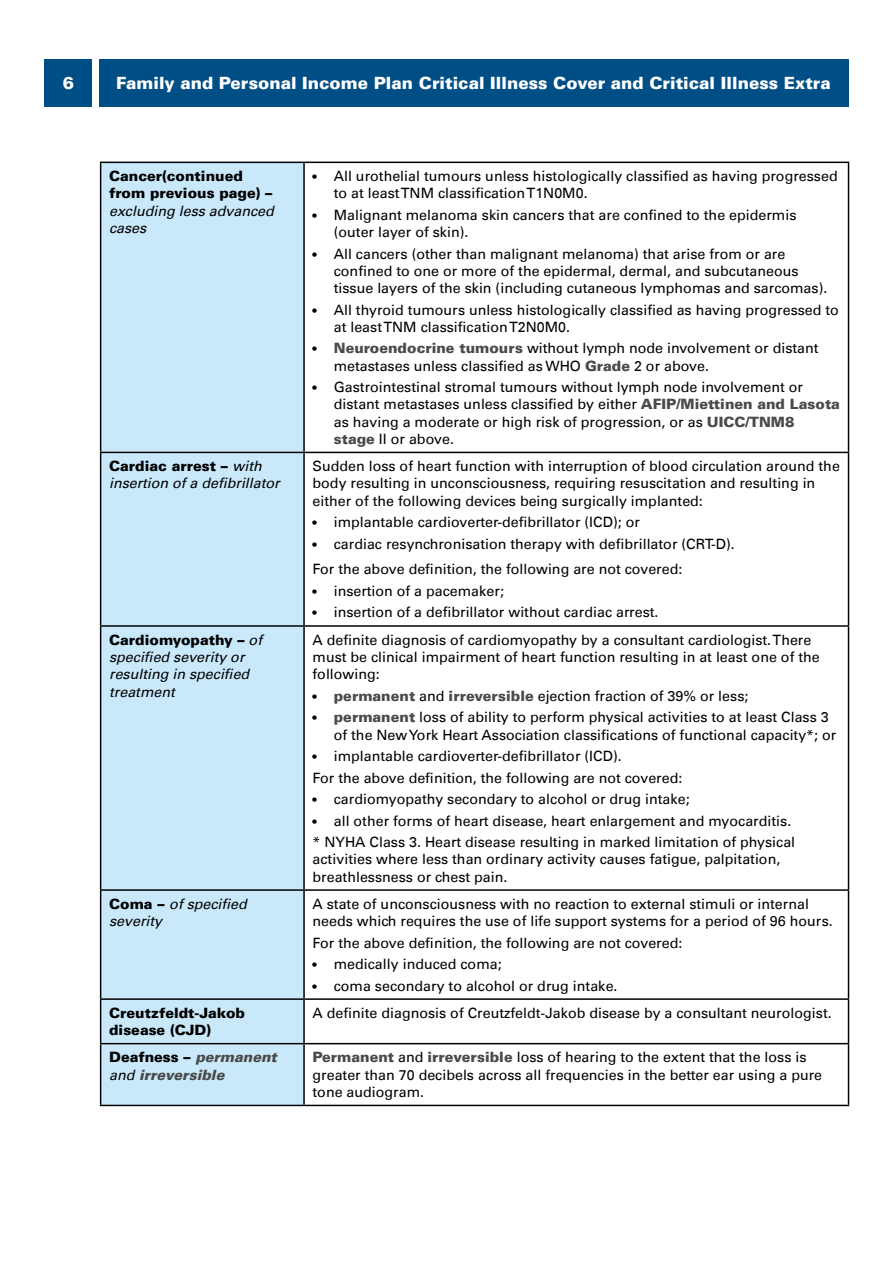
<style>
.page{position:relative;width:893px;height:1263px;background:#fff}
.page>*{position:absolute;margin:0;border:0;box-sizing:border-box;transform-origin:0 0}
.t1{font:900 16.95px "Univers LT";color:#fff}
.Body_text_P{font:14.25px/17.2px "Univers LT";color:#000}
.Body_text_P-2{font:italic 14.25px/17.2px "Univers LT";color:#000}
.Body_text_P-3{font:900 14.25px/17.2px "Univers LT";color:#000}
.Body_text_P-4{font:italic 900 14.25px/17.2px "Univers LT";color:#4a4a49}
.s1{font-weight:400;font-style:italic}
.s2{font-size:12px}
.s3{font-weight:900;color:#4a4a49}
.s4{font-weight:900;font-style:normal}
.s5{font-style:normal;color:#000}
.s6{font-weight:400;color:#000}
</style>
<div class="page">
<div style="left:99px;top:60px;width:749px;height:47px;background:#004e86"></div>
<div style="left:45px;top:60px;width:47px;height:47px;background:#004e86"></div>
<div style="left:101px;top:163px;width:202px;height:942px;background:#c9e9fb"></div>
<hr style="left:100px;top:162px;width:204px;height:1px;background:#000">
<hr style="left:100px;top:163px;width:1px;height:289px;background:#000">
<hr style="left:304px;top:162px;width:545px;height:1px;background:#000">
<hr style="left:303px;top:163px;width:2px;height:289px;background:#000">
<hr style="left:848px;top:163px;width:1px;height:289px;background:#000">
<hr style="left:100px;top:452px;width:204px;height:1px;background:#000">
<hr style="left:100px;top:453px;width:1px;height:172px;background:#000">
<hr style="left:304px;top:452px;width:545px;height:1px;background:#000">
<hr style="left:303px;top:453px;width:2px;height:172px;background:#000">
<hr style="left:848px;top:453px;width:1px;height:172px;background:#000">
<hr style="left:100px;top:625px;width:204px;height:2px;background:#000">
<hr style="left:100px;top:627px;width:1px;height:262px;background:#000">
<hr style="left:304px;top:625px;width:545px;height:2px;background:#000">
<hr style="left:303px;top:627px;width:2px;height:262px;background:#000">
<hr style="left:848px;top:627px;width:1px;height:262px;background:#000">
<hr style="left:100px;top:889px;width:204px;height:2px;background:#000">
<hr style="left:100px;top:891px;width:1px;height:107px;background:#000">
<hr style="left:304px;top:889px;width:545px;height:2px;background:#000">
<hr style="left:303px;top:891px;width:2px;height:107px;background:#000">
<hr style="left:848px;top:891px;width:1px;height:107px;background:#000">
<hr style="left:100px;top:998px;width:204px;height:2px;background:#000">
<hr style="left:100px;top:1000px;width:1px;height:43px;background:#000">
<hr style="left:304px;top:998px;width:545px;height:2px;background:#000">
<hr style="left:303px;top:1000px;width:2px;height:43px;background:#000">
<hr style="left:848px;top:1000px;width:1px;height:43px;background:#000">
<hr style="left:100px;top:1043px;width:204px;height:1px;background:#000">
<hr style="left:100px;top:1044px;width:1px;height:61px;background:#000">
<hr style="left:304px;top:1043px;width:545px;height:1px;background:#000">
<hr style="left:303px;top:1044px;width:2px;height:61px;background:#000">
<hr style="left:848px;top:1044px;width:1px;height:61px;background:#000">
<hr style="left:100px;top:1105px;width:204px;height:1px;background:#000">
<hr style="left:304px;top:1105px;width:545px;height:1px;background:#000">
<p class="t1" style="left:63px;top:73px;width:13px">6</p>
<p class="t1" style="left:116px;top:73px;width:716px">Family and Personal Income Plan Critical Illness Cover and Critical Illness Extra</p>
<p class="Body_text_P-3" style="left:109px;top:167px;width:166px">Cancer(continued from previous page) – <span class="s1">excluding less advanced cases</span></p>
<p class="Body_text_P" style="left:334px;top:168px;width:505px;text-indent:-21px"><span class="s2">•</span> All urothelial tumours unless histologically classified as having progressed to at least TNM classification T1N0M0.</p>
<p class="Body_text_P" style="left:334px;top:206px;width:464px;text-indent:-21px"><span class="s2">•</span> Malignant melanoma skin cancers that are confined to the epidermis (outer layer of skin).</p>
<p class="Body_text_P" style="left:334px;top:245px;width:495px;text-indent:-21px"><span class="s2">•</span> All cancers (other than malignant melanoma) that arise from or are confined to one or more of the epidermal, dermal, and subcutaneous tissue layers of the skin (including cutaneous lymphomas and sarcomas).</p>
<p class="Body_text_P" style="left:334px;top:301px;width:507px;text-indent:-21px"><span class="s2">•</span> All thyroid tumours unless histologically classified as having progressed to at least TNM classification T2N0M0.</p>
<p class="Body_text_P" style="left:334px;top:340px;width:486px;text-indent:-21px"><span class="s2">•</span> <span class="s3">Neuroendocrine tumours</span> without lymph node involvement or distant metastases unless classified as WHO <span class="s3">Grade</span> 2 or above.</p>
<p class="Body_text_P" style="left:334px;top:379px;width:508px;text-indent:-21px"><span class="s2">•</span> Gastrointestinal stromal tumours without lymph node involvement or distant metastases unless classified by either <span class="s3">AFIP/Miettinen and Lasota </span>as having a moderate or high risk of progression, or as <span class="s3">UICC/TNM8<br>stage</span> II or above.</p>
<p class="Body_text_P-2" style="left:109px;top:458px;width:172px"><span class="s4">Cardiac arrest –</span> with insertion of a defibrillator</p>
<p class="Body_text_P" style="left:313px;top:458px;width:529px">Sudden loss of heart function with interruption of blood circulation around the body resulting in unconsciousness, requiring resuscitation and resulting in either of the following devices being surgically implanted:</p>
<p class="Body_text_P" style="left:313px;top:514px;width:329px"><span class="s2">•</span> implantable cardioverter-defibrillator (ICD); or</p>
<p class="Body_text_P" style="left:313px;top:535px;width:424px"><span class="s2">•</span> cardiac resynchronisation therapy with defibrillator (CRT-D).</p>
<p class="Body_text_P" style="left:313px;top:561px;width:371px">For the above definition, the following are not covered:</p>
<p class="Body_text_P" style="left:313px;top:582px;width:193px"><span class="s2">•</span> insertion of a pacemaker;</p>
<p class="Body_text_P" style="left:313px;top:604px;width:347px"><span class="s2">•</span> insertion of a defibrillator without cardiac arrest.</p>
<p class="Body_text_P-2" style="left:109px;top:631px;width:154px"><span class="s4">Cardiomyopathy –</span> of specified severity or resulting in specified treatment</p>
<p class="Body_text_P" style="left:313px;top:631px;width:509px">A definite diagnosis of cardiomyopathy by a consultant cardiologist. There must be clinical impairment of heart function resulting in at least one of the following:</p>
<p class="Body_text_P" style="left:313px;top:687px;width:437px"><span class="s2">•</span> <span class="s3">permanent</span> and <span class="s3">irreversible</span> ejection fraction of 39% or less;</p>
<p class="Body_text_P" style="left:334px;top:709px;width:504px;text-indent:-21px"><span class="s2">•</span> <span class="s3">permanent</span> loss of ability to perform physical activities to at least Class 3 of the New York Heart Association classifications of functional capacity*; or</p>
<p class="Body_text_P" style="left:313px;top:747px;width:311px"><span class="s2">•</span> implantable cardioverter-defibrillator (ICD).</p>
<p class="Body_text_P" style="left:313px;top:769px;width:371px">For the above definition, the following are not covered:</p>
<p class="Body_text_P" style="left:313px;top:790px;width:379px"><span class="s2">•</span> cardiomyopathy secondary to alcohol or drug intake;</p>
<p class="Body_text_P" style="left:313px;top:812px;width:480px"><span class="s2">•</span> all other forms of heart disease, heart enlargement and myocarditis.</p>
<p class="Body_text_P" style="left:313px;top:833px;width:484px">* NYHA Class 3. Heart disease resulting in marked limitation of physical activities where less than ordinary activity causes fatigue, palpitation, breathlessness or chest pain.</p>
<p class="Body_text_P-2" style="left:109px;top:895px;width:139px"><span class="s4">Coma –</span> of specified severity</p>
<p class="Body_text_P" style="left:313px;top:895px;width:522px">A state of unconsciousness with no reaction to external stimuli or internal needs which requires the use of life support systems for a period of 96 hours.</p>
<p class="Body_text_P" style="left:313px;top:934px;width:371px">For the above definition, the following are not covered:</p>
<p class="Body_text_P" style="left:313px;top:955px;width:191px"><span class="s2">•</span> medically induced coma;</p>
<p class="Body_text_P" style="left:313px;top:977px;width:307px"><span class="s2">•</span> coma secondary to alcohol or drug intake.</p>
<p class="Body_text_P-3" style="left:109px;top:1004px;width:137px">Creutzfeldt-Jakob disease (CJD)</p>
<p class="Body_text_P" style="left:313px;top:1004px;width:521px">A definite diagnosis of Creutzfeldt-Jakob disease by a consultant neurologist.</p>
<p class="Body_text_P-4" style="left:109px;top:1048px;width:169px"><span class="s5">Deafness –</span> permanent <span class="s6">and</span> irreversible</p>
<p class="Body_text_P" style="left:313px;top:1049px;width:511px"><span class="s3">Permanent</span> and <span class="s3">irreversible</span> loss of hearing to the extent that the loss is greater than 70 decibels across all frequencies in the better ear using a pure tone audiogram.</p>
</div>
